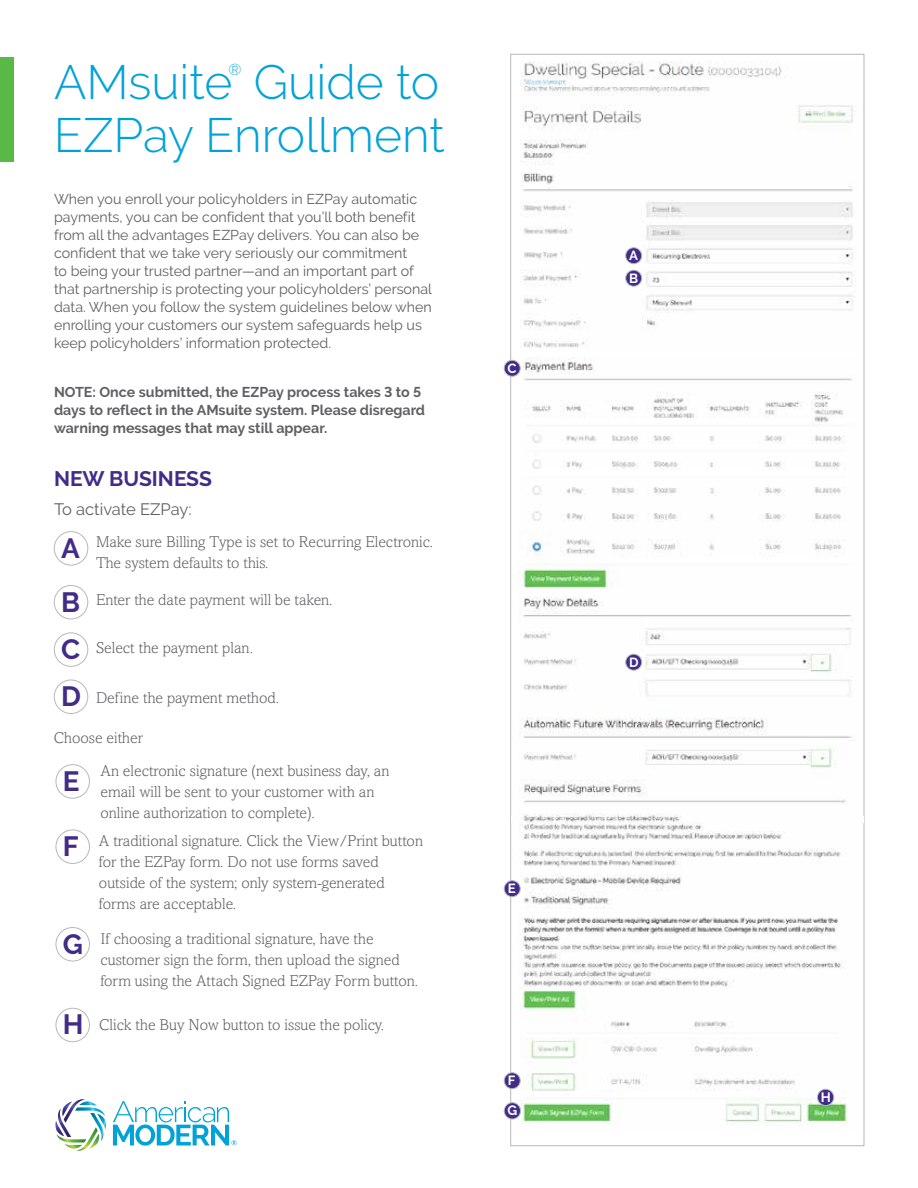
<style>
.page{position:relative;width:918px;height:1188px;background:#fff}
.page>*{position:absolute;margin:0;border:0;box-sizing:border-box;transform-origin:0 0}
.t1{font:300 48px "Raleway";color:#00a3d8}
.t2{font:700 27.75px/47.2px "Raleway";color:#422c88;text-align:justify}
.t3{font:700 21px "Raleway";color:#422c88}
.t4{font:16.5px "Raleway";color:#5f6062}
.t5{font:300 15.75px/21px "Amasis MT Pro";color:#5f6062}
.t6{font:300 15.75px "Raleway";color:#00a3d8}
.t7{font:14.25px/18px "Raleway";color:#5f6062}
.t8{font:700 14.25px/18px "Raleway";color:#5f6062}
.t9{font:700 13.5px "Raleway";color:#fff}
.t10{font:700 13.2px/22.5px "Raleway";color:#fff}
</style>
<div class="page">
<img style="left:520px;top:62px;width:334px;height:286px">
<img style="left:519px;top:358px;width:333px;height:230px">
<img style="left:519px;top:597px;width:334px;height:528px">
<div style="left:0;top:57px;width:14px;height:105px;background:#58b947"></div>
<div style="left:54px;top:531px;width:34px;height:35px;border:1px solid #b6b8ba;border-radius:50%"></div>
<div style="left:55px;top:1008px;width:35px;height:34px;border:1px solid #b6b8ba;border-radius:50%"></div>
<div style="left:54px;top:585px;width:34px;height:34px;border:1px solid #b6b8ba;border-radius:50%"></div>
<div style="left:54px;top:632px;width:34px;height:35px;border:1px solid #b6b8ba;border-radius:50%"></div>
<div style="left:54px;top:680px;width:34px;height:34px;border:1px solid #b6b8ba;border-radius:50%"></div>
<svg style="left:519px;top:817px;width:334px;height:6px"></svg>
<div style="left:504px;top:360px;width:16px;height:16px;background:#422c88;border-radius:50%"></div>
<div style="left:504px;top:360px;width:16px;height:16px;border:1px solid #b6b8ba;border-radius:50%"></div>
<div style="left:626px;top:654px;width:16px;height:16px;background:#422c88;border-radius:50%"></div>
<div style="left:625px;top:654px;width:17px;height:16px;border:1px solid #b6b8ba;border-radius:50%"></div>
<div style="left:626px;top:248px;width:16px;height:16px;background:#422c88;border-radius:50%"></div>
<div style="left:625px;top:248px;width:17px;height:16px;border:1px solid #b6b8ba;border-radius:50%"></div>
<div style="left:626px;top:270px;width:16px;height:16px;background:#422c88;border-radius:50%"></div>
<div style="left:625px;top:270px;width:17px;height:16px;border:1px solid #b6b8ba;border-radius:50%"></div>
<div style="left:55px;top:764px;width:35px;height:35px;border:1px solid #b6b8ba;border-radius:50%"></div>
<div style="left:55px;top:829px;width:35px;height:35px;border:1px solid #b6b8ba;border-radius:50%"></div>
<div style="left:55px;top:927px;width:35px;height:34px;border:1px solid #b6b8ba;border-radius:50%"></div>
<div style="left:504px;top:881px;width:16px;height:16px;background:#422c88;border-radius:50%"></div>
<div style="left:504px;top:881px;width:16px;height:16px;border:1px solid #b6b8ba;border-radius:50%"></div>
<div style="left:504px;top:1073px;width:16px;height:16px;background:#422c88;border-radius:50%"></div>
<div style="left:504px;top:1073px;width:16px;height:16px;border:1px solid #b6b8ba;border-radius:50%"></div>
<div style="left:504px;top:1103px;width:17px;height:16px;background:#422c88;border-radius:50%"></div>
<div style="left:504px;top:1102px;width:17px;height:17px;border:1px solid #b6b8ba;border-radius:50%"></div>
<div style="left:817px;top:1089px;width:17px;height:17px;background:#422c88;border-radius:50%"></div>
<div style="left:817px;top:1089px;width:17px;height:17px;border:1px solid #b6b8ba;border-radius:50%"></div>
<svg style="left:56px;top:1099px;width:50px;height:52px"></svg>
<svg style="left:113px;top:1101px;width:124px;height:45px"></svg>
<p class="t6" style="left:228px;top:60px;width:15px">®</p>
<h1 class="t1" style="left:54px;top:54px;width:387px">AMsuite Guide to</h1>
<h1 class="t1" style="left:54px;top:107px;width:392px">EZPay Enrollment</h1>
<p class="t7" style="left:54px;top:190px;width:380px">When you enroll your policyholders in EZPay automatic payments, you can be confident that you’ll both benefit from all the advantages EZPay delivers. You can also be confident that we take very seriously our commitment<br>to being your trusted partner—and an important part of that partnership is protecting your policyholders’ personal data. When you follow the system guidelines below when enrolling your customers our system safeguards help us keep policyholders’ information protected.</p>
<p class="t8" style="left:54px;top:383px;width:373px">NOTE: Once submitted, the EZPay process takes 3 to 5 days to reflect in the AMsuite system. Please disregard warning messages that may still appear.</p>
<h3 class="t3" style="left:54px;top:467px;width:160px">NEW BUSINESS</h3>
<p class="t4" style="left:54px;top:499px;width:139px">To activate EZPay:</p>
<h2 class="t2" style="left:61px;top:525px;width:20px">A</h2>
<p class="t5" style="left:96px;top:532px;width:339px">Make sure Billing Type is set to Recurring Electronic.<br>The system defaults to this.</p>
<h2 class="t2" style="left:61px;top:578px;width:21px">B C D</h2>
<p class="t5" style="left:96px;top:590px;width:238px">Enter the date payment will be taken.</p>
<p class="t5" style="left:96px;top:638px;width:158px">Select the payment plan.</p>
<p class="t5" style="left:96px;top:688px;width:185px">Define the payment method.</p>
<p class="t5" style="left:54px;top:728px;width:91px">Choose either</p>
<h2 class="t2" style="left:63px;top:758px;width:18px">E</h2>
<h2 class="t2" style="left:63px;top:823px;width:17px">F</h2>
<h2 class="t2" style="left:63px;top:920px;width:22px">G</h2>
<h2 class="t2" style="left:63px;top:1001px;width:22px">H</h2>
<p class="t5" style="left:100px;top:760px;width:291px">An electronic signature (next business day, an email will be sent to your customer with an online authorization to complete).</p>
<p class="t5" style="left:99px;top:831px;width:326px">A traditional signature. Click the View/Print button for the EZPay form. Do not use forms saved outside of the system; only system-generated forms are acceptable.</p>
<p class="t5" style="left:100px;top:928px;width:319px">If choosing a traditional signature, have the customer sign the form, then upload the signed form using the Attach Signed EZPay Form button.</p>
<p class="t5" style="left:99px;top:1014px;width:287px">Click the Buy Now button to issue the policy.</p>
<p class="t10" style="left:507px;top:357px;width:11px">C</p>
<p class="t10" style="left:508px;top:877px;width:9px">E</p>
<p class="t10" style="left:508px;top:1069px;width:9px">F</p>
<p class="t9" style="left:508px;top:1103px;width:11px">G</p>
<p class="t10" style="left:629px;top:244px;width:11px">A<br>B</p>
<p class="t10" style="left:629px;top:651px;width:11px">D</p>
<p class="t9" style="left:821px;top:1089px;width:12px">H</p>
</div>
